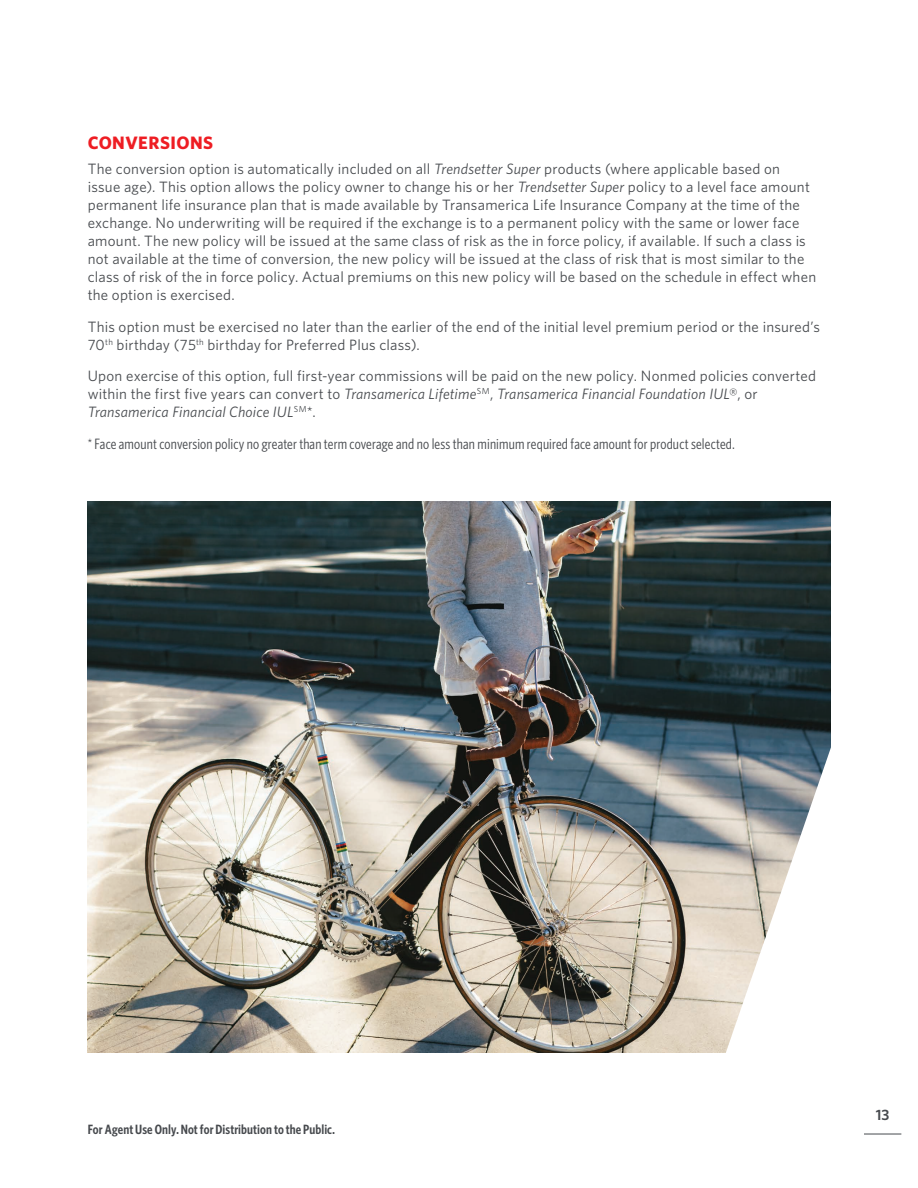
<style>
.page{position:relative;width:918px;height:1188px;background:#fff}
.page>*{position:absolute;margin:0;border:0;box-sizing:border-box;transform-origin:0 0}
.t1{font:700 18px "Whitney";letter-spacing:.025em;color:#ee1d23}
.t2{font:15px/18px "Whitney";letter-spacing:.01em;color:#474a4e}
.t3{font:15px "Whitney Condensed";letter-spacing:.01em;color:#474a4e}
.t4{font:600 15px "Whitney";color:#474a4e}
.t5{font:600 13.5px "Whitney Condensed";letter-spacing:.01em;color:#474a4e}
.s1{font-style:italic}
</style>
<div class="page">
<hr style="left:864px;top:1134px;width:37px;height:1px;background:#474a4e">
<img style="left:88px;top:501px;width:742px;height:552px">
<svg style="left:723px;top:741px;width:108px;height:312px"></svg>
<p class="t1" style="left:88px;top:131px;width:127px">CONVERSIONS</p>
<p class="t2" style="left:88px;top:160px;width:730px">The conversion option is automatically included on all <span class="s1">Trendsetter Super</span> products (where applicable based on issue age). This option allows the policy owner to change his or her <span class="s1">Trendsetter Super</span> policy to a level face amount permanent life insurance plan that is made available by Transamerica Life Insurance Company at the time of the exchange. No underwriting will be required if the exchange is to a permanent policy with the same or lower face amount. The new policy will be issued at the same class of risk as the in force policy, if available. If such a class is not available at the time of conversion, the new policy will be issued at the class of risk that is most similar to the class of risk of the in force policy. Actual premiums on this new policy will be based on the schedule in effect when the option is exercised.</p>
<p class="t2" style="left:88px;top:317px;width:734px">This option must be exercised no later than the earlier of the end of the initial level premium period or the insured’s<br>70<sup>th</sup> birthday (75<sup>th</sup> birthday for Preferred Plus class).</p>
<p class="t2" style="left:88px;top:367px;width:730px">Upon exercise of this option, full first-year commissions will be paid on the new policy. Nonmed policies converted within the first five years can convert to <span class="s1">Transamerica Lifetime</span><sup>SM</sup>, <span class="s1">Transamerica Financial Foundation IUL</span>®, or<br><span class="s1">Transamerica Financial Choice IUL</span><sup>SM</sup>*.</p>
<p class="t3" style="left:88px;top:434px;width:648px">* Face amount conversion policy no greater than term coverage and no less than minimum required face amount for product selected.</p>
<p class="t5" style="left:88px;top:1120px;width:249px">For Agent Use Only. Not for Distribution to the Public.</p>
<p class="t4" style="left:876px;top:1105px;width:15px">13</p>
</div>
